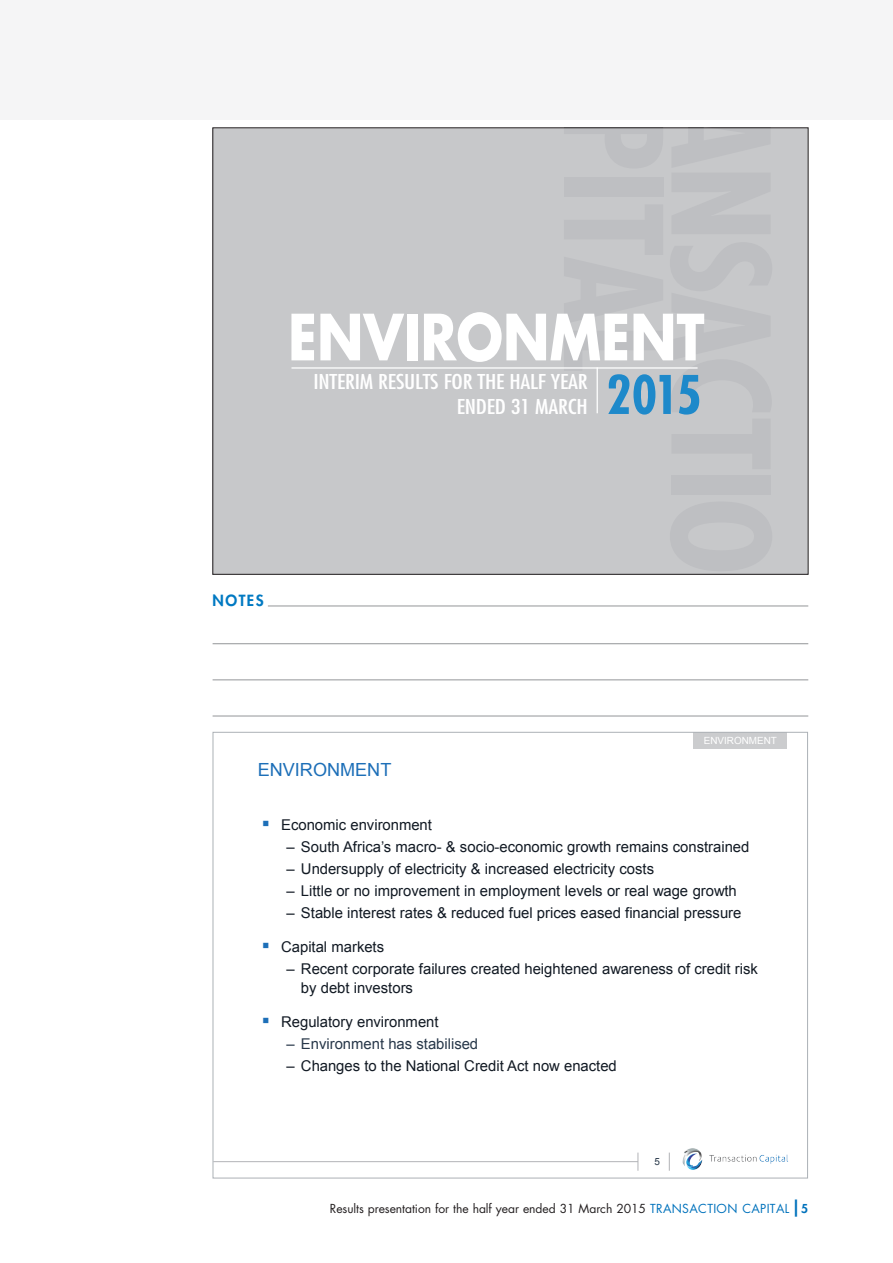
<style>
.page{position:relative;width:893px;height:1263px;background:#fff}
.page>*{position:absolute;margin:0;border:0;box-sizing:border-box;transform-origin:0 0}
.t1{font:700 61.95px "Futura Std";color:#fff;scale:.85 1}
.t2{font:700 condensed 51.75px "Futura Std";color:#1e89ca}
.t3{font:condensed 19.95px/25px "Futura Std";letter-spacing:-.01em;color:#fff;text-align:right;scale:1.2 1}
.t4{font:18.15px "Arial";color:#1d6fb8}
.t5{font:800 15px "Futura Std";letter-spacing:.1em;color:#0079c2}
.t6{font:14.85px/22px "Arial";color:#111923}
.t7{font:12.15px "Futura Std";letter-spacing:-.005em;color:#231f20}
.t8{font:9.9px "Arial";color:#fff}
.t9{font:9.9px "Arial";color:#273749}
.s1{color:#1d6fb8}
.s2{font-style:inherit}
.s3{color:#273749}
.s4{color:#0072bc}
.s5{font-weight:800;font-size:17.1px;color:#0072bc}
.s6{font-weight:800;font-size:12px;color:#0072bc}
</style>
<div class="page">
<hr style="left:213px;top:1161px;width:425px;height:1px;background:#b2b3b7">
<svg style="left:637px;top:1152px;width:1px;height:19px"></svg>
<svg style="left:669px;top:1152px;width:1px;height:19px"></svg>
<div style="left:693px;top:732px;width:93px;height:17px;background:#cbccce"></div>
<div style="left:213px;top:128px;width:595px;height:446px;background:#c7c8ca"></div>
<hr style="left:291px;top:367px;width:407px;height:2px;background:#fff">
<hr style="left:597px;top:367px;width:1px;height:46px;background:#fff">
<hr style="left:268px;top:606px;width:540px;height:1px;background:#939598">
<hr style="left:213px;top:643px;width:595px;height:1px;background:#939598">
<hr style="left:213px;top:679px;width:595px;height:1px;background:#939598">
<hr style="left:213px;top:716px;width:595px;height:1px;background:#939598">
<div style="left:0;top:0;width:893px;height:120px;background:#f5f5f6"></div>
<img style="left:682px;top:1148px;width:106px;height:22px">
<h1 class="t1" style="left:288px;top:296px;width:491px">ENVIRONMENT</h1>
<h2 class="t2" style="left:606px;top:363px;width:97px">2015</h2>
<h3 class="t3" style="left:313px;top:369px;width:230px">INTERIM RESULTS FOR THE HALF YEAR<br>ENDED 31 MARCH</h3>
<p class="t5" style="left:213px;top:590px;width:53px">NOTES</p>
<p class="t8" style="left:704px;top:734px;width:75px">ENVIRONMENT</p>
<p class="t4" style="left:258px;top:758px;width:135px">ENVIRONMENT</p>
<p class="t6" style="left:286px;top:813px;width:464px;text-indent:-25px"><span class="s1">▪</span> Economic environment<br><span class="s2">‒ South Africa’s macro</span>- &amp; socio-economic growth remains constrained <span class="s2">‒</span> Undersupply of electricity &amp; increased electricity costs<br><span class="s2">‒</span> Little or no improvement in employment levels or real wage growth<br><span class="s2">‒</span> Stable interest rates &amp; reduced fuel prices eased financial pressure</p>
<p class="t6" style="left:286px;top:935px;width:473px;text-indent:-25px"><span class="s1">▪</span> Capital markets<br><span class="s2">‒</span> Recent corporate failures created heightened awareness of credit risk</p>
<p class="t6" style="left:301px;top:977px;width:114px">by debt investors</p>
<p class="t6" style="left:286px;top:1011px;width:332px;text-indent:-25px"><span class="s1">▪</span> Regulatory environment<br><span class="s3">‒</span> <span class="s3">Environment has stabilised<br></span><span class="s2">‒</span> Changes to the National Credit Act now enacted</p>
<p class="t9" style="left:654px;top:1155px;width:7px">5</p>
<p class="t7" style="left:330px;top:1201px;width:480px">Results presentation for the half year ended 31 March 2015 <span class="s4">TRANSACTION CAPITAL</span> <span class="s5">|</span><span class="s6">5</span></p>
</div>
